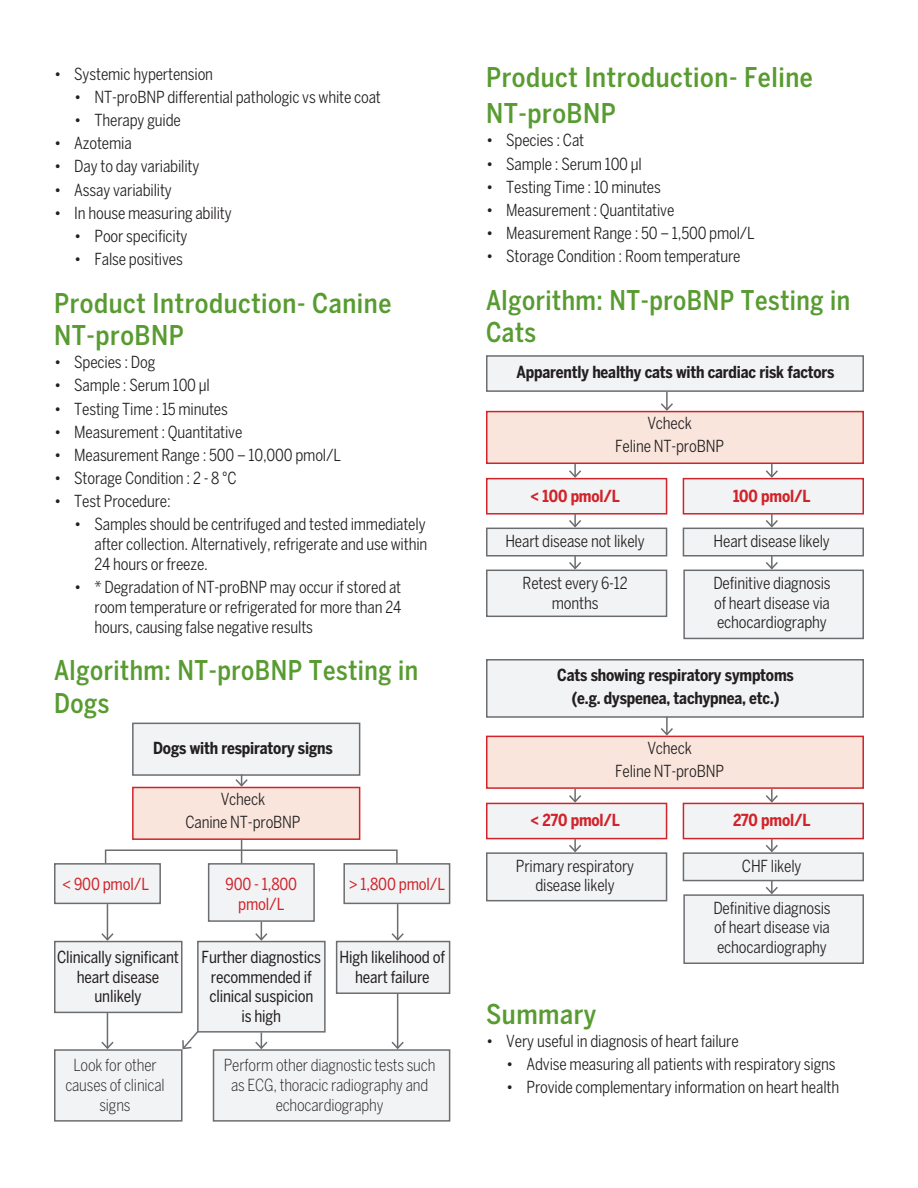
<style>
.page{position:relative;width:918px;height:1188px;background:#fff}
.page>*{position:absolute;margin:0;border:0;box-sizing:border-box;transform-origin:0 0}
.t1{font:500 condensed 27px/32.4px "Benton Sans";letter-spacing:.02em;color:#589b31}
.t2{font:500 condensed 27px/32.4px "Benton Sans";letter-spacing:.02em;color:#589b31;scale:.96 1}
.t3{font:condensed 16.5px/19.8px "Benton Sans";letter-spacing:-.01em;color:#231f20;text-align:justify;scale:.96 1}
.t4{font:700 condensed 16.5px "Benton Sans";letter-spacing:-.01em;color:#231f20;scale:.96 1}
.t5{font:condensed 16.5px/19.8px "Benton Sans";letter-spacing:-.01em;color:#231f20;text-align:center;scale:.96 1}
.t6{font:300 condensed 16.5px/19.8px "Benton Sans";letter-spacing:-.01em;color:#231f20;text-align:center;scale:.96 1}
.t7{font:700 condensed 16.5px "Benton Sans";letter-spacing:-.01em;color:#d1232a;scale:.96 1}
.t8{font:condensed 16.5px/19.8px "Benton Sans";letter-spacing:-.01em;color:#d1232a;text-align:center;scale:.96 1}
</style>
<div class="page">
<div style="left:132px;top:723px;width:228px;height:53px;background:#f2f3f4;border:2px solid #6c6d70"></div>
<div style="left:486px;top:355px;width:378px;height:37px;background:#f2f3f4;border:2px solid #6c6d70"></div>
<div style="left:486px;top:659px;width:378px;height:59px;background:#f2f3f4;border:2px solid #6c6d70"></div>
<div style="left:683px;top:478px;width:181px;height:37px;background:#f2f3f4;border:2px solid #d1232a"></div>
<div style="left:683px;top:803px;width:181px;height:36px;background:#f2f3f4;border:2px solid #d1232a"></div>
<div style="left:486px;top:478px;width:181px;height:37px;background:#f2f3f4;border:2px solid #d1232a"></div>
<div style="left:486px;top:803px;width:181px;height:36px;background:#f2f3f4;border:2px solid #d1232a"></div>
<div style="left:486px;top:528px;width:181px;height:29px;background:#f2f3f4;border:2px solid #6c6d70"></div>
<div style="left:486px;top:852px;width:181px;height:49px;background:#f2f3f4;border:2px solid #6c6d70"></div>
<div style="left:486px;top:570px;width:181px;height:47px;background:#f2f3f4;border:2px solid #6c6d70"></div>
<div style="left:683px;top:528px;width:181px;height:29px;background:#f2f3f4;border:2px solid #6c6d70"></div>
<div style="left:683px;top:852px;width:181px;height:29px;background:#f2f3f4;border:2px solid #6c6d70"></div>
<div style="left:683px;top:570px;width:181px;height:69px;background:#f2f3f4;border:2px solid #6c6d70"></div>
<div style="left:683px;top:894px;width:181px;height:70px;background:#f2f3f4;border:2px solid #6c6d70"></div>
<div style="left:54px;top:863px;width:107px;height:41px;background:#f2f3f4;border:2px solid #6c6d70"></div>
<div style="left:54px;top:941px;width:129px;height:72px;background:#f2f3f4;border:2px solid #6c6d70"></div>
<div style="left:54px;top:1049px;width:129px;height:73px;background:#f2f3f4;border:2px solid #6c6d70"></div>
<div style="left:213px;top:1049px;width:237px;height:73px;background:#f2f3f4;border:2px solid #6c6d70"></div>
<div style="left:197px;top:941px;width:129px;height:92px;background:#f2f3f4;border:2px solid #6c6d70"></div>
<div style="left:336px;top:941px;width:114px;height:53px;background:#f2f3f4;border:2px solid #6c6d70"></div>
<div style="left:343px;top:863px;width:107px;height:41px;background:#f2f3f4;border:2px solid #6c6d70"></div>
<div style="left:208px;top:863px;width:107px;height:59px;background:#f2f3f4;border:2px solid #6c6d70"></div>
<div style="left:132px;top:787px;width:228px;height:53px;background:#f9e5dc;border:2px solid #d1232a"></div>
<div style="left:486px;top:411px;width:378px;height:53px;background:#f9e5dc;border:2px solid #d1232a"></div>
<div style="left:486px;top:736px;width:378px;height:53px;background:#f9e5dc;border:2px solid #d1232a"></div>
<svg style="left:241px;top:839px;width:1px;height:22px"></svg>
<svg style="left:234px;top:774px;width:15px;height:14px"></svg>
<svg style="left:659px;top:392px;width:16px;height:20px"></svg>
<svg style="left:659px;top:717px;width:16px;height:20px"></svg>
<svg style="left:567px;top:464px;width:16px;height:15px"></svg>
<svg style="left:567px;top:789px;width:16px;height:15px"></svg>
<svg style="left:764px;top:464px;width:16px;height:15px"></svg>
<svg style="left:764px;top:789px;width:16px;height:15px"></svg>
<svg style="left:567px;top:514px;width:16px;height:15px"></svg>
<svg style="left:567px;top:839px;width:16px;height:14px"></svg>
<svg style="left:764px;top:514px;width:16px;height:15px"></svg>
<svg style="left:764px;top:839px;width:16px;height:14px"></svg>
<svg style="left:567px;top:556px;width:16px;height:15px"></svg>
<svg style="left:764px;top:556px;width:16px;height:15px"></svg>
<svg style="left:764px;top:880px;width:16px;height:15px"></svg>
<hr style="left:107px;top:904px;width:1px;height:36px;background:#6c6d70">
<svg style="left:100px;top:932px;width:15px;height:10px"></svg>
<hr style="left:397px;top:904px;width:1px;height:36px;background:#6c6d70">
<svg style="left:390px;top:932px;width:15px;height:10px"></svg>
<hr style="left:397px;top:994px;width:1px;height:54px;background:#6c6d70">
<svg style="left:390px;top:1040px;width:15px;height:10px"></svg>
<hr style="left:107px;top:1013px;width:1px;height:35px;background:#6c6d70">
<svg style="left:100px;top:1040px;width:15px;height:10px"></svg>
<svg style="left:254px;top:1033px;width:15px;height:17px"></svg>
<svg style="left:181px;top:1029px;width:19px;height:22px"></svg>
<svg style="left:254px;top:922px;width:15px;height:20px"></svg>
<div style="left:105px;top:849px;width:293px;height:15px;border:2px solid #6c6d70"></div>
<p class="t3" style="left:54px;top:64px;width:167px">• Systemic hypertension</p>
<p class="t3" style="left:74px;top:87px;width:321px">• NT-proBNP differential pathologic vs white coat</p>
<p class="t3" style="left:74px;top:110px;width:113px">• Therapy guide</p>
<p class="t3" style="left:54px;top:133px;width:82px">• Azotemia</p>
<p class="t3" style="left:54px;top:156px;width:153px">• Day to day variability</p>
<p class="t3" style="left:54px;top:180px;width:124px">• Assay variability</p>
<p class="t3" style="left:54px;top:203px;width:187px">• In house measuring ability</p>
<p class="t3" style="left:74px;top:226px;width:120px">• Poor specificity</p>
<p class="t3" style="left:74px;top:249px;width:115px">• False positives</p>
<p class="t1" style="left:54px;top:286px;width:339px">Product Introduction- Canine<br>NT-proBNP</p>
<p class="t3" style="left:54px;top:352px;width:107px">• Species : Dog</p>
<p class="t3" style="left:54px;top:375px;width:164px">• Sample : Serum 100 μl</p>
<p class="t3" style="left:54px;top:399px;width:183px">• Testing Time : 15 minutes</p>
<p class="t3" style="left:54px;top:422px;width:198px">• Measurement : Quantitative</p>
<p class="t3" style="left:54px;top:445px;width:300px">• Measurement Range : 500 – 10,000 pmol/L</p>
<p class="t3" style="left:54px;top:468px;width:192px">• Storage Condition : 2 - 8 °C</p>
<p class="t3" style="left:54px;top:491px;width:123px">• Test Procedure:</p>
<p class="t3" style="left:94px;top:514px;width:348px;text-indent:-20px">• Samples should be centrifuged and tested immediately after collection. Alternatively, refrigerate and use within 24 hours or freeze.</p>
<p class="t3" style="left:94px;top:577px;width:321px;text-indent:-20px">• * Degradation of NT-proBNP may occur if stored at room temperature or refrigerated for more than 24 hours, causing false negative results</p>
<p class="t2" style="left:54px;top:654px;width:381px">Algorithm: NT-proBNP Testing in<br>Dogs</p>
<p class="t4" style="left:153px;top:738px;width:189px">Dogs with respiratory signs</p>
<p class="t8" style="left:62px;top:874px;width:92px">&lt; 900 pmol/L</p>
<p class="t3" style="left:221px;top:789px;width:48px">Vcheck</p>
<p class="t3" style="left:185px;top:812px;width:121px">Canine NT-proBNP</p>
<p class="t8" style="left:226px;top:874px;width:76px">900 - 1,800 pmol/L</p>
<p class="t8" style="left:349px;top:874px;width:102px">&gt; 1,800 pmol/L</p>
<p class="t5" style="left:57px;top:947px;width:129px">Clinically significant heart disease unlikely</p>
<p class="t5" style="left:202px;top:947px;width:126px">Further diagnostics recommended if clinical suspicion<br>is high</p>
<p class="t5" style="left:340px;top:947px;width:111px">High likelihood of heart failure</p>
<p class="t6" style="left:65px;top:1055px;width:105px">Look for other causes of clinical signs</p>
<p class="t6" style="left:224px;top:1055px;width:222px">Perform other diagnostic tests such as ECG, thoracic radiography and echocardiography</p>
<p class="t1" style="left:486px;top:61px;width:328px">Product Introduction- Feline</p>
<p class="t1" style="left:486px;top:97px;width:132px">NT-proBNP</p>
<p class="t3" style="left:486px;top:130px;width:104px">• Species : Cat</p>
<p class="t3" style="left:486px;top:154px;width:164px">• Sample : Serum 100 μl</p>
<p class="t3" style="left:486px;top:177px;width:184px">• Testing Time : 10 minutes</p>
<p class="t3" style="left:486px;top:200px;width:198px">• Measurement : Quantitative</p>
<p class="t3" style="left:486px;top:223px;width:281px">• Measurement Range : 50 – 1,500 pmol/L</p>
<p class="t3" style="left:486px;top:246px;width:267px">• Storage Condition : Room temperature</p>
<p class="t2" style="left:486px;top:284px;width:381px">Algorithm: NT-proBNP Testing in<br>Cats</p>
<p class="t4" style="left:517px;top:362px;width:333px">Apparently healthy cats with cardiac risk factors</p>
<p class="t3" style="left:647px;top:413px;width:48px">Vcheck</p>
<p class="t3" style="left:615px;top:436px;width:115px">Feline NT-proBNP</p>
<p class="t7" style="left:530px;top:486px;width:95px">&lt; 100 pmol/L</p>
<p class="t7" style="left:733px;top:486px;width:82px">100 pmol/L</p>
<p class="t3" style="left:505px;top:531px;width:147px">Heart disease not likely</p>
<p class="t3" style="left:523px;top:573px;width:111px;text-align:center">Retest every 6-12 months</p>
<p class="t3" style="left:714px;top:531px;width:123px">Heart disease likely</p>
<p class="t3" style="left:713px;top:573px;width:124px">Definitive diagnosis of heart disease via echocardiography</p>
<p class="t4" style="left:557px;top:666px;width:248px">Cats showing respiratory symptoms</p>
<p class="t4" style="left:572px;top:689px;width:218px">(e.g. dyspenea, tachypnea, etc.)</p>
<p class="t3" style="left:647px;top:738px;width:48px">Vcheck</p>
<p class="t3" style="left:615px;top:761px;width:115px">Feline NT-proBNP</p>
<p class="t7" style="left:530px;top:811px;width:95px">&lt; 270 pmol/L</p>
<p class="t3" style="left:516px;top:856px;width:125px;text-align:center">Primary respiratory disease likely</p>
<p class="t7" style="left:733px;top:811px;width:82px">270 pmol/L</p>
<p class="t3" style="left:742px;top:856px;width:64px">CHF likely</p>
<p class="t3" style="left:713px;top:898px;width:124px">Definitive diagnosis of heart disease via echocardiography</p>
<p class="t1" style="left:486px;top:997px;width:112px">Summary</p>
<p class="t3" style="left:486px;top:1031px;width:265px">• Very useful in diagnosis of heart failure</p>
<p class="t3" style="left:506px;top:1054px;width:345px">• Advise measuring all patients with respiratory signs</p>
<p class="t3" style="left:506px;top:1077px;width:348px">• Provide complementary information on heart health</p>
</div>
